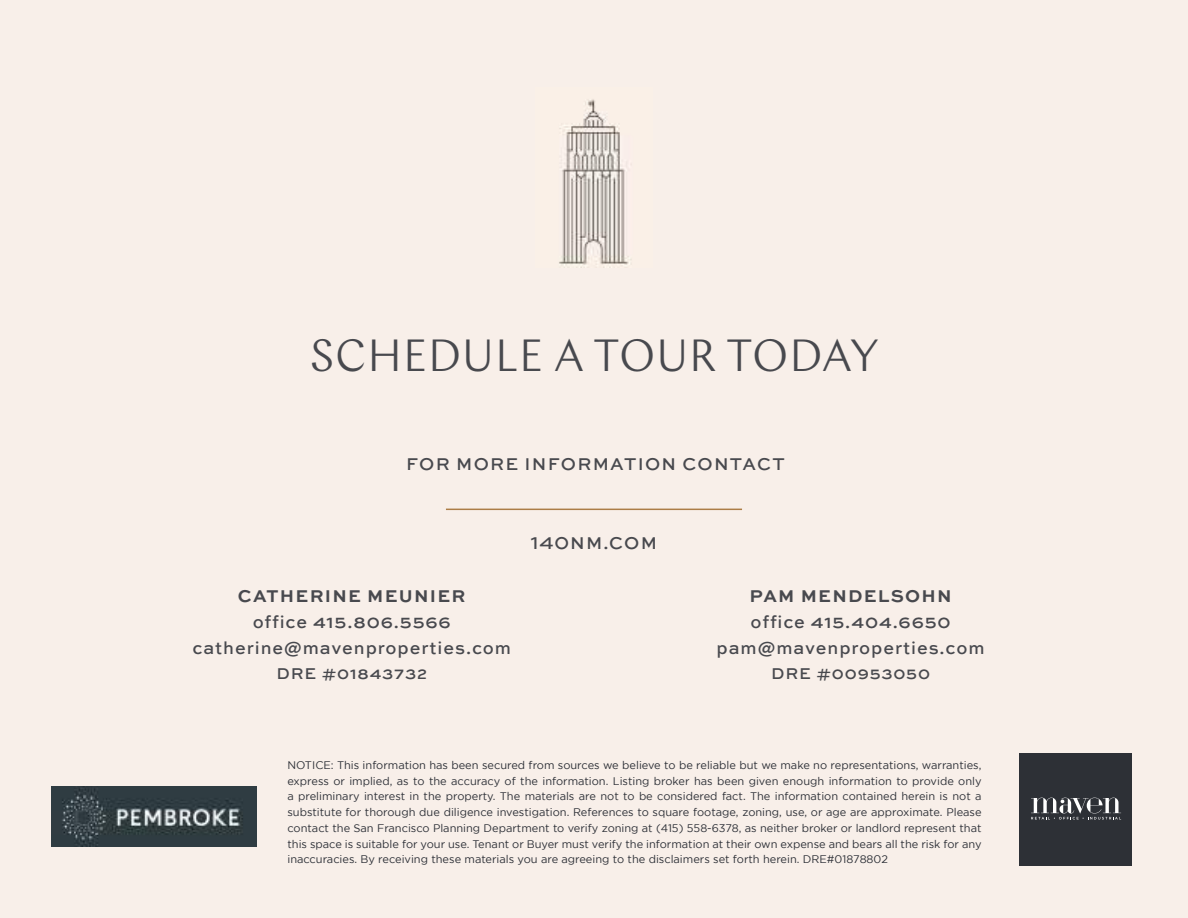
<style>
.page{position:relative;width:1188px;height:918px;background:#f8efe9}
.page>*{position:absolute;margin:0;border:0;box-sizing:border-box;transform-origin:0 0}
.t1{font:300 45px "Chap";letter-spacing:.01em;color:#48494e}
.t2{font:500 18px/25.7px "Sweet Sans Pro";letter-spacing:.05em;color:#48494e;text-align:center}
.t3{font:700 18px "Sweet Sans Pro";letter-spacing:.07em;color:#48494e}
.t4{font:500 18px "Sweet Sans Pro";letter-spacing:.07em;color:#48494e}
.t5{font:500 16.5px "Sweet Sans Pro";letter-spacing:.05em;color:#48494e}
.t6{font:11.1px/15.8px "Gotham";color:#2d3037;text-align:justify}
</style>
<div class="page">
<div style="left:1020px;top:754px;width:112px;height:112px;background:#2d3036"></div>
<svg style="left:1031px;top:798px;width:90px;height:22px"></svg>
<img style="left:51px;top:787px;width:206px;height:59px">
<img style="left:559px;top:99px;width:73px;height:167px">
<hr style="left:446px;top:509px;width:296px;height:1px;background:#ac7d46">
<h1 class="t1" style="left:309px;top:328px;width:571px">SCHEDULE A TOUR TODAY</h1>
<h2 class="t4" style="left:406px;top:451px;width:380px">FOR MORE INFORMATION CONTACT</h2>
<h2 class="t3" style="left:238px;top:583px;width:229px">CATHERINE MEUNIER</h2>
<h2 class="t2" style="left:192px;top:608px;width:320px">office 415.806.5566 catherine@mavenproperties.com</h2>
<h3 class="t5" style="left:277px;top:662px;width:152px">DRE #01843732</h3>
<h2 class="t2" style="left:531px;top:529px;width:128px">140NM.COM</h2>
<h2 class="t3" style="left:750px;top:583px;width:204px">PAM MENDELSOHN</h2>
<h2 class="t2" style="left:717px;top:608px;width:270px">office 415.404.6650 pam@mavenproperties.com</h2>
<h3 class="t5" style="left:771px;top:662px;width:160px">DRE #00953050</h3>
<p class="t6" style="left:287px;top:757px;width:696px">NOTICE: This information has been secured from sources we believe to be reliable but we make no representations, warranties, express or implied, as to the accuracy of the information. Listing broker has been given enough information to provide only a preliminary interest in the property. The materials are not to be considered fact. The information contained herein is not a substitute for thorough due diligence investigation. References to square footage, zoning, use, or age are approximate. Please contact the San Francisco Planning Department to verify zoning at (415) 558-6378, as neither broker or landlord represent that this space is suitable for your use. Tenant or Buyer must verify the information at their own expense and bears all the risk for any inaccuracies. By receiving these materials you are agreeing to the disclaimers set forth herein. DRE#01878802</p>
</div>
